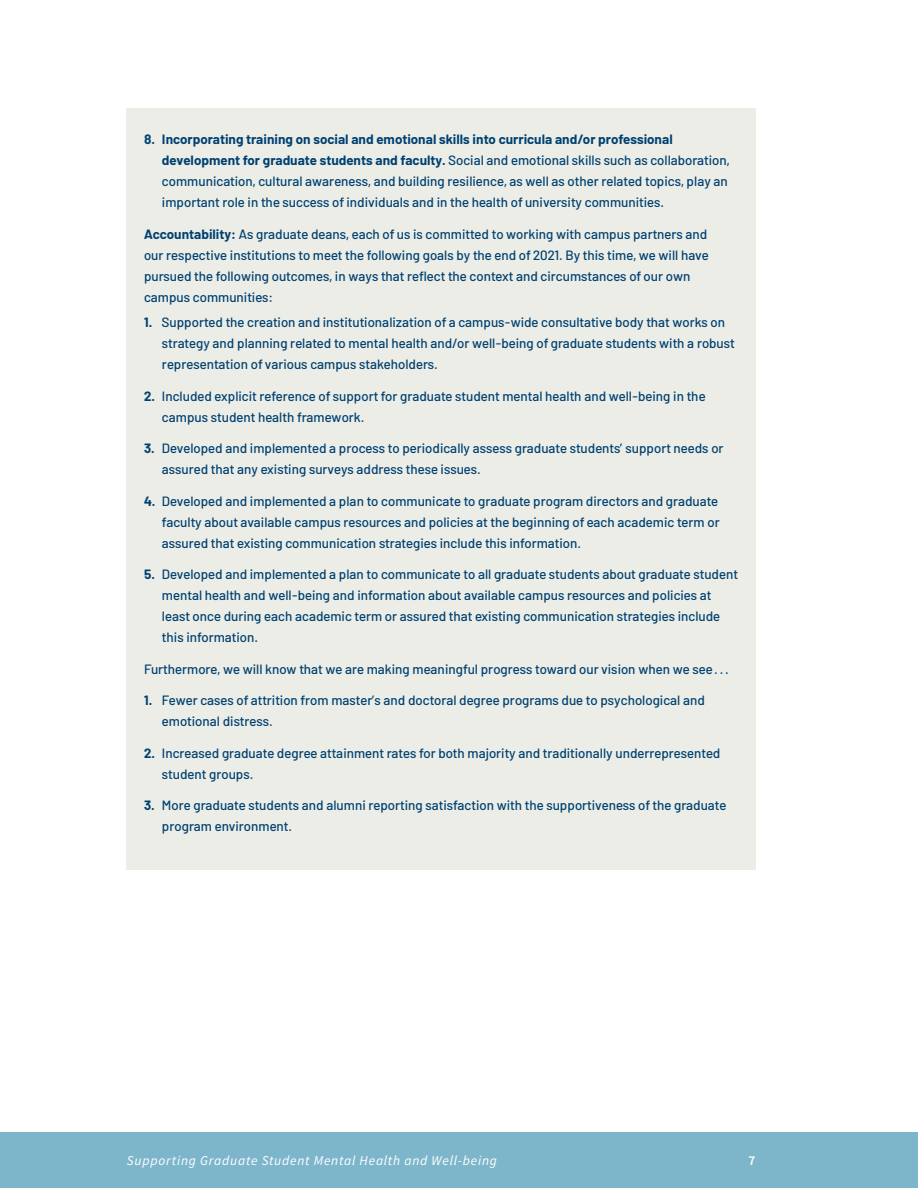
<style>
.page{position:relative;width:918px;height:1188px;background:#fff}
.page>*{position:absolute;margin:0;border:0;box-sizing:border-box;transform-origin:0 0}
.t1{font:500 13.5px/21px "Barlow";color:#004071}
.t2{font:italic 13.5px "Source Sans Variable";letter-spacing:.055em;color:#fff}
.t3{font:13.5px "Source Sans Variable";color:#fff}
.s1{font-weight:700}
</style>
<div class="page">
<div style="left:0;top:1133px;width:918px;height:55px;background:#7db6cb"></div>
<div style="left:126px;top:108px;width:630px;height:761px;background:#ebede6"></div>
<p class="t1" style="left:162px;top:128px;width:569px;text-indent:-18px"><span class="s1">8. Incorporating training on social and emotional skills into curricula and/or professional development for graduate students and faculty.</span> Social and emotional skills such as collaboration, communication, cultural awareness, and building resilience, as well as other related topics, play an important role in the success of individuals and in the health of university communities.</p>
<p class="t1" style="left:144px;top:222px;width:566px"><span class="s1">Accountability:</span> As graduate deans, each of us is committed to working with campus partners and our respective institutions to meet the following goals by the end of 2021. By this time, we will have pursued the following outcomes, in ways that reflect the context and circumstances of our own campus communities:</p>
<p class="t1" style="left:162px;top:311px;width:574px;text-indent:-18px"><span class="s1">1.</span> Supported the creation and institutionalization of a campus-wide consultative body that works on strategy and planning related to mental health and/or well-being of graduate students with a robust representation of various campus stakeholders.</p>
<p class="t1" style="left:162px;top:384px;width:545px;text-indent:-18px"><span class="s1">2.</span> Included explicit reference of support for graduate student mental health and well-being in the campus student health framework.</p>
<p class="t1" style="left:162px;top:437px;width:563px;text-indent:-18px"><span class="s1">3.</span> Developed and implemented a process to periodically assess graduate students’ support needs or assured that any existing surveys address these issues.</p>
<p class="t1" style="left:162px;top:489px;width:559px;text-align:justify;text-indent:-18px"><span class="s1">4.</span> Developed and implemented a plan to communicate to graduate program directors and graduate faculty about available campus resources and policies at the beginning of each academic term or assured that existing communication strategies include this information.</p>
<p class="t1" style="left:162px;top:563px;width:577px;text-indent:-18px"><span class="s1">5.</span> Developed and implemented a plan to communicate to all graduate students about graduate student mental health and well-being and information about available campus resources and policies at least once during each academic term or assured that existing communication strategies include this information.</p>
<p class="t1" style="left:144px;top:657px;width:586px">Furthermore, we will know that we are making meaningful progress toward our vision when we see...</p>
<p class="t1" style="left:162px;top:689px;width:544px;text-indent:-18px"><span class="s1">1.</span> Fewer cases of attrition from master’s and doctoral degree programs due to psychological and emotional distress.</p>
<p class="t1" style="left:162px;top:741px;width:560px;text-indent:-18px"><span class="s1">2.</span> Increased graduate degree attainment rates for both majority and traditionally underrepresented student groups.</p>
<p class="t1" style="left:162px;top:794px;width:566px;text-indent:-18px"><span class="s1">3.</span> More graduate students and alumni reporting satisfaction with the supportiveness of the graduate program environment.</p>
<p class="t2" style="left:127px;top:1152px;width:372px">Supporting Graduate Student Mental Health and Well-being</p>
<p class="t3" style="left:748px;top:1152px;width:8px">7</p>
</div>
